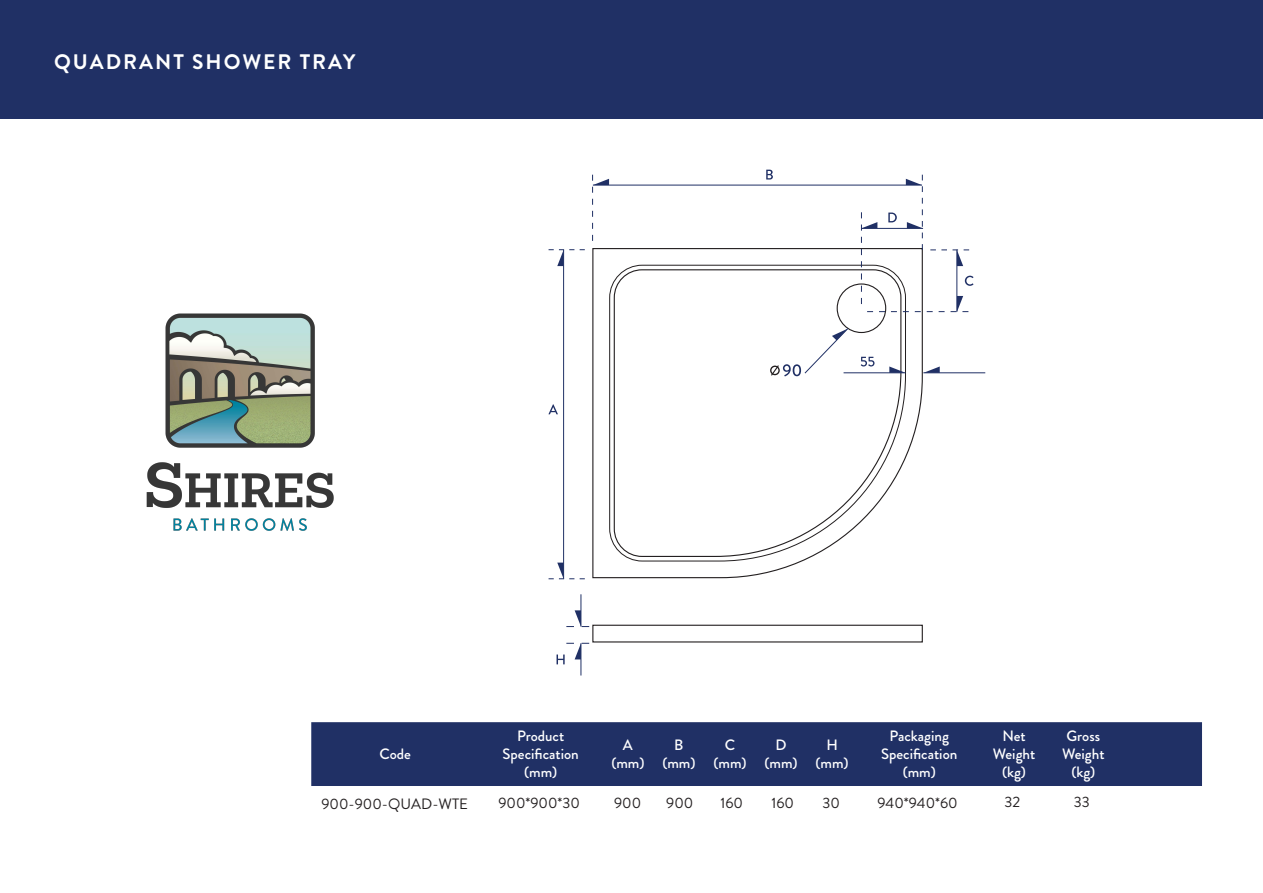
<style>
.page{position:relative;width:1263px;height:893px;background:#fff}
.page>*{position:absolute;margin:0;border:0;box-sizing:border-box;transform-origin:0 0}
.t1{font:700 21px "Brandon Grotesque";letter-spacing:.095em;color:#fff}
.t2{font:500 15px/18px "Brandon Grotesque";color:#fff;text-align:center}
.t3{font:15px "Brandon Grotesque";color:#231f20}
</style>
<div class="page">
<div style="left:0;top:0;width:1263px;height:118px;background:#203065"></div>
<div style="left:311px;top:722px;width:891px;height:64px;background:#203065"></div>
<div style="left:592px;top:625px;width:331px;height:17px;border:1px solid #231f20"></div>
<svg style="left:592px;top:248px;width:331px;height:331px"></svg>
<svg style="left:609px;top:265px;width:297px;height:297px"></svg>
<svg style="left:613px;top:269px;width:289px;height:288px"></svg>
<div style="left:837px;top:284px;width:49px;height:48px;background:#fff;border-radius:50%"></div>
<div style="left:837px;top:283px;width:49px;height:50px;border:1px solid #231f20;border-radius:50%"></div>
<hr style="left:563px;top:250px;width:1px;height:329px;background:#203065">
<svg style="left:548px;top:249px;width:37px;height:17px"></svg>
<svg style="left:548px;top:563px;width:37px;height:16px"></svg>
<svg style="left:548px;top:404px;width:10px;height:10px"></svg>
<hr style="left:593px;top:185px;width:329px;height:1px;background:#203065">
<svg style="left:592px;top:175px;width:17px;height:66px"></svg>
<svg style="left:766px;top:170px;width:7px;height:10px"></svg>
<svg style="left:861px;top:175px;width:112px;height:137px"></svg>
<hr style="left:580px;top:594px;width:1px;height:32px;background:#203065">
<svg style="left:566px;top:610px;width:23px;height:17px"></svg>
<hr style="left:580px;top:643px;width:1px;height:32px;background:#203065">
<svg style="left:556px;top:643px;width:33px;height:21px"></svg>
<svg style="left:889px;top:366px;width:16px;height:6px"></svg>
<svg style="left:926px;top:366px;width:14px;height:6px"></svg>
<hr style="left:923px;top:372px;width:62px;height:1px;background:#203065">
<hr style="left:843px;top:372px;width:62px;height:1px;background:#203065">
<svg style="left:861px;top:357px;width:13px;height:9px"></svg>
<svg style="left:770px;top:327px;width:79px;height:50px"></svg>
<img style="left:146px;top:313px;width:188px;height:218px">
<p class="t1" style="left:54px;top:47px;width:303px">QUADRANT SHOWER TRAY</p>
<p class="t2" style="left:379px;top:745px;width:33px">Code</p>
<p class="t2" style="left:517px;top:727px;width:49px">Product</p>
<p class="t2" style="left:503px;top:745px;width:78px">Specification</p>
<p class="t2" style="left:524px;top:763px;width:35px">(mm)</p>
<p class="t2" style="left:623px;top:736px;width:11px">A</p>
<p class="t2" style="left:611px;top:754px;width:35px">(mm)</p>
<p class="t2" style="left:674px;top:736px;width:11px">B</p>
<p class="t2" style="left:662px;top:754px;width:35px">(mm)</p>
<p class="t2" style="left:725px;top:736px;width:12px">C</p>
<p class="t2" style="left:713px;top:754px;width:35px">(mm)</p>
<p class="t2" style="left:775px;top:736px;width:13px">D</p>
<p class="t2" style="left:764px;top:754px;width:35px">(mm)</p>
<p class="t2" style="left:826px;top:736px;width:13px">H</p>
<p class="t2" style="left:815px;top:754px;width:35px">(mm)</p>
<p class="t2" style="left:889px;top:727px;width:61px">Packaging</p>
<p class="t2" style="left:881px;top:745px;width:78px">Specification</p>
<p class="t2" style="left:903px;top:763px;width:35px">(mm)</p>
<p class="t2" style="left:993px;top:727px;width:44px">Net<br>Weight</p>
<p class="t2" style="left:1002px;top:763px;width:25px">(kg)</p>
<p class="t2" style="left:1062px;top:727px;width:44px">Gross<br>Weight</p>
<p class="t2" style="left:1071px;top:763px;width:25px">(kg)</p>
<p class="t3" style="left:321px;top:795px;width:148px">900-900-QUAD-WTE</p>
<p class="t3" style="left:498px;top:794px;width:83px">900*900*30</p>
<p class="t3" style="left:614px;top:794px;width:29px">900</p>
<p class="t3" style="left:666px;top:794px;width:29px">900</p>
<p class="t3" style="left:720px;top:794px;width:24px">160</p>
<p class="t3" style="left:771px;top:794px;width:24px">160</p>
<p class="t3" style="left:822px;top:794px;width:19px">30</p>
<p class="t3" style="left:877px;top:794px;width:82px">940*940*60</p>
<p class="t3" style="left:1004px;top:793px;width:17px">32</p>
<p class="t3" style="left:1074px;top:793px;width:17px">33</p>
</div>
